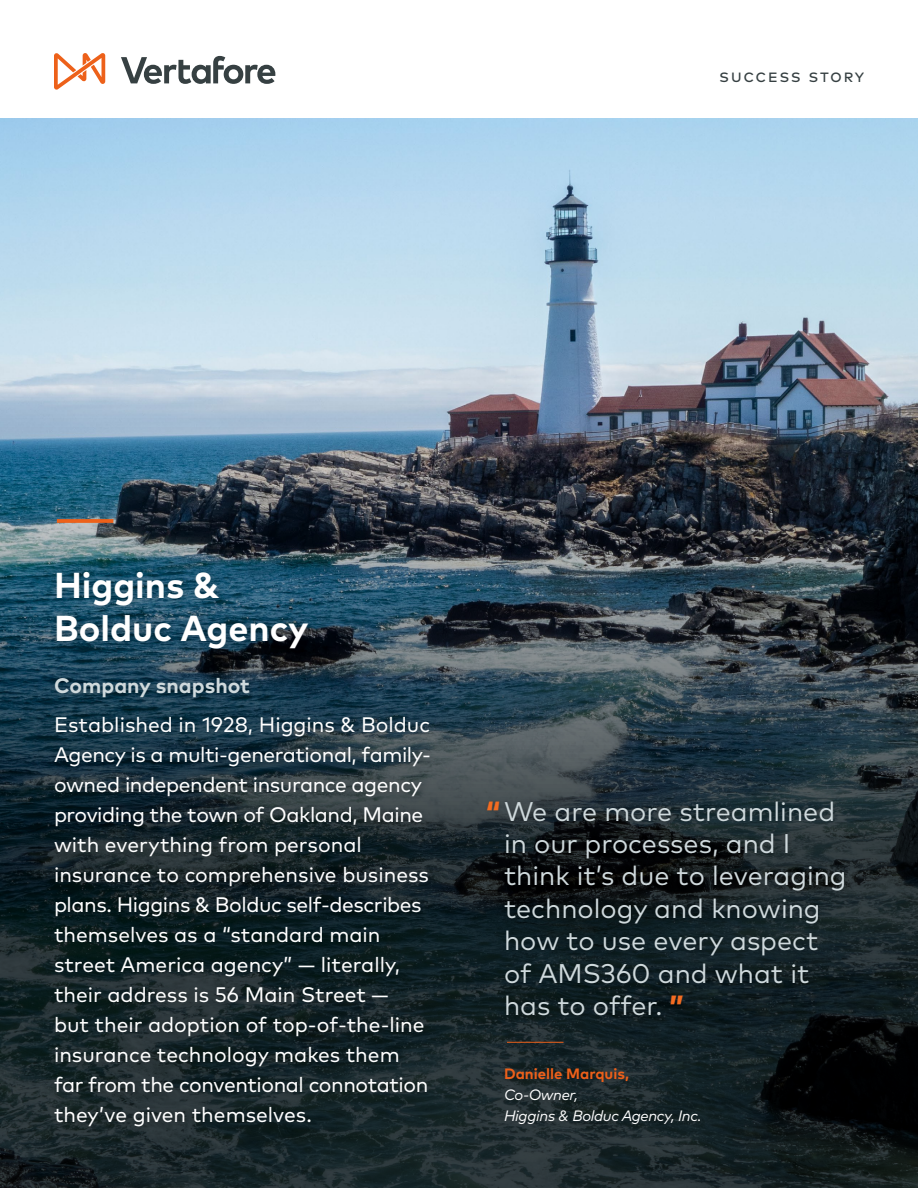
<style>
.page{position:relative;width:918px;height:1188px;background:#fff}
.page>*{position:absolute;margin:0;border:0;box-sizing:border-box;transform-origin:0 0}
.t1{font:700 36px/43.2px "Mark Pro";color:#fff}
.t2{font:27px/32.4px "Mark Pro";color:#cfd9dc}
.t3{font:21px/30px "Mark Pro";color:#fff}
.t4{font:700 21px "Mark Pro";color:#cfd9dc}
.t5{font:18px "Mark Pro";letter-spacing:.08em;color:#364042}
.t6{font:italic 15px/21px "Mark Pro";letter-spacing:-.02em;color:#fff}
.t7{font:700 15px "Mark Pro";color:#ed601a}
.s1{font-weight:800;color:#f36c21}
</style>
<div class="page">
<img style="left:0;top:118px;width:918px;height:1070px">
<div style="left:48px;top:564px;width:390px;height:570px;background:#000;opacity:.3"></div>
<div style="left:483px;top:797px;width:367px;height:333px;background:#000;opacity:.2"></div>
<svg style="left:57px;top:519px;width:56px;height:4px"></svg>
<hr style="left:507px;top:1042px;width:57px;height:1px;background:#ed611a">
<svg style="left:54px;top:53px;width:51px;height:37px"></svg>
<svg style="left:121px;top:56px;width:154px;height:28px"></svg>
<p class="t5" style="left:719px;top:62px;width:146px">success story</p>
<h1 class="t1" style="left:54px;top:560px;width:256px">Higgins &amp;<br>Bolduc Agency</h1>
<p class="t4" style="left:54px;top:670px;width:198px">Company snapshot</p>
<p class="t3" style="left:54px;top:708px;width:379px">Established in 1928, Higgins &amp; Bolduc Agency is a multi-generational, family&shy;owned independent insurance agency providing the town of Oakland, Maine with everything from personal insurance to comprehensive business plans. Higgins &amp; Bolduc self-describes themselves as a “standard main street America agency” — literally, their address is 56 Main Street —<br>but their adoption of top-of-the-line insurance technology makes them far from the conventional connotation they’ve given themselves.</p>
<p class="t2" style="left:504px;top:793px;width:344px;text-indent:-18px"><span class="s1">“</span>We are more streamlined in our processes, and I think it’s due to leveraging technology and knowing how to use every aspect of AMS360 and what it has to offer. <span class="s1">”</span></p>
<p class="t7" style="left:504px;top:1062px;width:127px">Danielle Marquis,</p>
<p class="t6" style="left:504px;top:1083px;width:199px">Co-Owner,<br>Higgins &amp; Bolduc Agency, Inc.</p>
</div>
